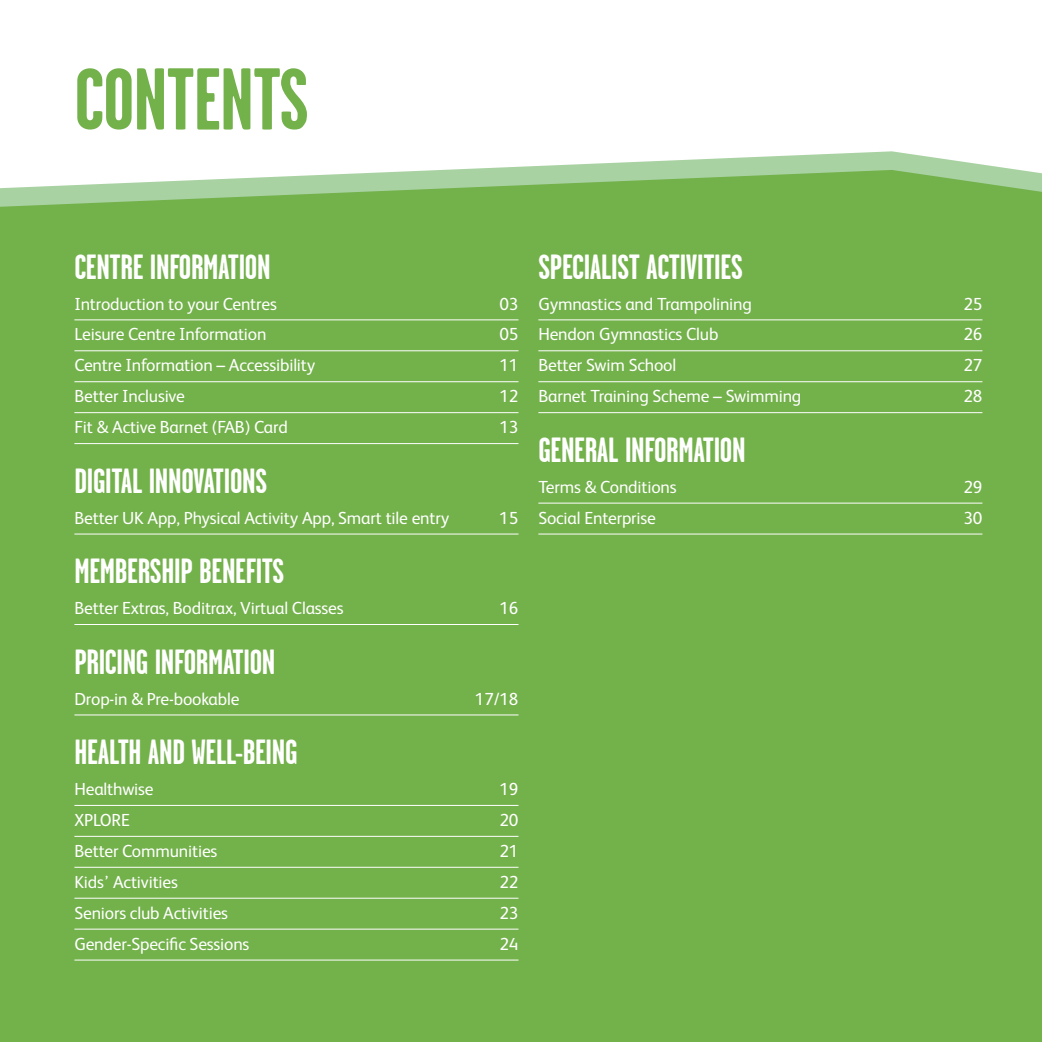
<style>
.page{position:relative;width:1042px;height:1042px;background:#fff}
.page>*{position:absolute;margin:0;border:0;box-sizing:border-box;transform-origin:0 0}
.t1{font:700 87.5px "Garage Gothic";letter-spacing:-.01em;color:#73b14b}
.t2{font:700 35px "Garage Gothic";letter-spacing:-.01em;color:#fff}
.t3{font:17.5px "FS Albert";letter-spacing:-.01em;color:#fff}
</style>
<div class="page">
<svg style="left:443px;top:151px;width:576px;height:19px"></svg>
<div style="left:0;top:170px;width:1042px;height:872px;background:#73b14b"></div>
<hr style="left:74px;top:319px;width:444px;height:1px;background:#fff">
<hr style="left:74px;top:350px;width:444px;height:1px;background:#fff">
<hr style="left:74px;top:381px;width:444px;height:1px;background:#fff">
<hr style="left:74px;top:412px;width:444px;height:1px;background:#fff">
<hr style="left:74px;top:443px;width:444px;height:1px;background:#fff">
<hr style="left:74px;top:533px;width:444px;height:1px;background:#fff">
<hr style="left:74px;top:624px;width:444px;height:1px;background:#fff">
<hr style="left:74px;top:714px;width:444px;height:1px;background:#fff">
<hr style="left:74px;top:805px;width:444px;height:1px;background:#fff">
<hr style="left:74px;top:836px;width:444px;height:1px;background:#fff">
<hr style="left:74px;top:867px;width:444px;height:1px;background:#fff">
<hr style="left:74px;top:898px;width:444px;height:1px;background:#fff">
<hr style="left:74px;top:928px;width:444px;height:1px;background:#fff">
<hr style="left:74px;top:959px;width:444px;height:1px;background:#fff">
<hr style="left:538px;top:319px;width:444px;height:1px;background:#fff">
<hr style="left:538px;top:350px;width:444px;height:1px;background:#fff">
<hr style="left:538px;top:381px;width:444px;height:1px;background:#fff">
<hr style="left:538px;top:412px;width:444px;height:1px;background:#fff">
<hr style="left:538px;top:503px;width:444px;height:1px;background:#fff">
<hr style="left:538px;top:533px;width:444px;height:1px;background:#fff">
<h1 class="t1" style="left:74px;top:46px;width:236px">CONTENTS</h1>
<h2 class="t2" style="left:74px;top:245px;width:198px">CENTRE INFORMATION</h2>
<p class="t3" style="left:74px;top:292px;width:204px">Introduction to your Centres</p>
<p class="t3" style="left:499px;top:292px;width:21px">03</p>
<p class="t3" style="left:74px;top:323px;width:194px">Leisure Centre Information</p>
<p class="t3" style="left:499px;top:323px;width:21px">05</p>
<p class="t3" style="left:74px;top:354px;width:242px">Centre Information – Accessibility</p>
<p class="t3" style="left:499px;top:354px;width:21px">11</p>
<p class="t3" style="left:74px;top:385px;width:112px">Better Inclusive</p>
<p class="t3" style="left:499px;top:385px;width:21px">12</p>
<p class="t3" style="left:74px;top:416px;width:215px">Fit &amp; Active Barnet (FAB) Card</p>
<p class="t3" style="left:499px;top:416px;width:21px">13</p>
<h2 class="t2" style="left:74px;top:459px;width:194px">DIGITAL INNOVATIONS</h2>
<p class="t3" style="left:74px;top:506px;width:376px">Better UK App, Physical Activity App, Smart tile entry</p>
<p class="t3" style="left:499px;top:506px;width:21px">15</p>
<h2 class="t2" style="left:74px;top:549px;width:211px">MEMBERSHIP BENEFITS</h2>
<p class="t3" style="left:74px;top:596px;width:271px">Better Extras, Boditrax, Virtual Classes</p>
<p class="t3" style="left:499px;top:596px;width:21px">16</p>
<h2 class="t2" style="left:74px;top:640px;width:202px">PRICING INFORMATION</h2>
<p class="t3" style="left:74px;top:687px;width:166px">Drop-in &amp; Pre-bookable</p>
<p class="t3" style="left:475px;top:687px;width:45px">17/18</p>
<h2 class="t2" style="left:74px;top:730px;width:225px">HEALTH AND WELL-BEING</h2>
<p class="t3" style="left:74px;top:777px;width:81px">Healthwise</p>
<p class="t3" style="left:499px;top:777px;width:21px">19</p>
<p class="t3" style="left:74px;top:808px;width:57px">XPLORE</p>
<p class="t3" style="left:499px;top:808px;width:21px">20</p>
<p class="t3" style="left:74px;top:839px;width:145px">Better Communities</p>
<p class="t3" style="left:499px;top:839px;width:21px">21</p>
<p class="t3" style="left:74px;top:870px;width:105px">Kids’ Activities</p>
<p class="t3" style="left:499px;top:870px;width:21px">22</p>
<p class="t3" style="left:74px;top:901px;width:155px">Seniors club Activities</p>
<p class="t3" style="left:499px;top:901px;width:21px">23</p>
<p class="t3" style="left:74px;top:932px;width:177px">Gender-Specific Sessions</p>
<p class="t3" style="left:499px;top:932px;width:21px">24</p>
<h2 class="t2" style="left:538px;top:245px;width:206px">SPECIALIST ACTIVITIES</h2>
<p class="t3" style="left:538px;top:292px;width:215px">Gymnastics and Trampolining</p>
<p class="t3" style="left:963px;top:292px;width:21px">25</p>
<p class="t3" style="left:538px;top:323px;width:182px">Hendon Gymnastics Club</p>
<p class="t3" style="left:963px;top:323px;width:21px">26</p>
<p class="t3" style="left:538px;top:354px;width:139px">Better Swim School</p>
<p class="t3" style="left:963px;top:354px;width:21px">27</p>
<p class="t3" style="left:538px;top:385px;width:264px">Barnet Training Scheme – Swimming</p>
<p class="t3" style="left:963px;top:385px;width:21px">28</p>
<h2 class="t2" style="left:538px;top:428px;width:209px">GENERAL INFORMATION</h2>
<p class="t3" style="left:538px;top:475px;width:140px">Terms &amp; Conditions</p>
<p class="t3" style="left:963px;top:475px;width:21px">29</p>
<p class="t3" style="left:538px;top:506px;width:119px">Social Enterprise</p>
<p class="t3" style="left:963px;top:506px;width:21px">30</p>
</div>
